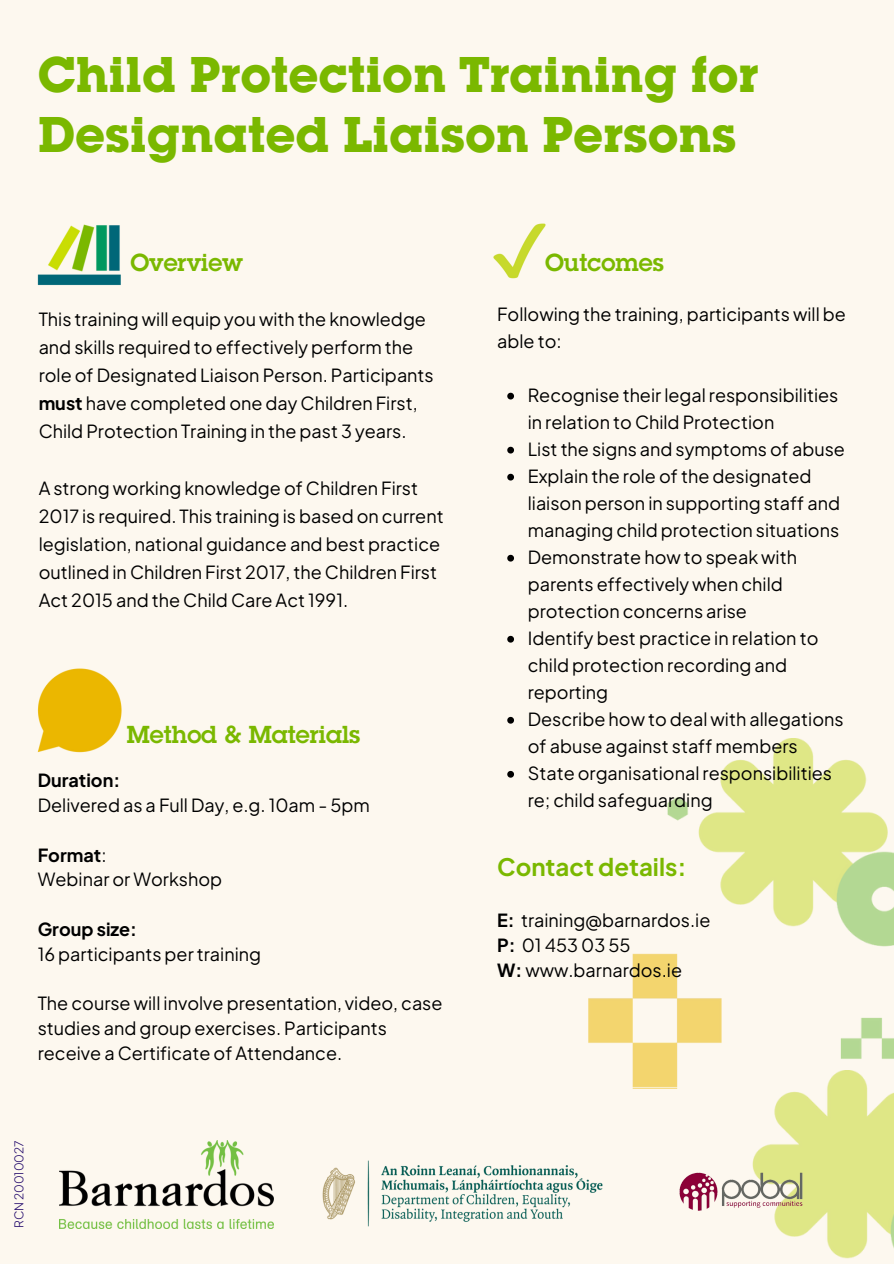
<style>
.page{position:relative;width:894px;height:1264px;background:#fff}
.page>*{position:absolute;margin:0;border:0;box-sizing:border-box;transform-origin:0 0}
.t1{font:700 49.05px/59.7px "Lubalin Graph Std";color:#7ab800}
.t2{font:600 24px "Lubalin Graph Std";color:#7ab800}
.t3{font:700 24px "Plus Jakarta Sans";color:#7ab800}
.t4{font:18px/27px "Plus Jakarta Sans";color:#000}
.t5{font:300 12px "Plus Jakarta Sans";color:#21076a}
.s1{font-weight:700}
</style>
<div class="page">
<div style="left:0;top:0;width:893px;height:1263px;background:#fdf8ef"></div>
<img style="left:60px;top:1140px;width:214px;height:88px">
<img style="left:667px;top:738px;width:226px;height:321px">
<img style="left:758px;top:1070px;width:135px;height:189px">
<img style="left:588px;top:953px;width:134px;height:135px">
<img style="left:322px;top:1160px;width:281px;height:67px">
<img style="left:38px;top:669px;width:83px;height:83px">
<img style="left:493px;top:223px;width:52px;height:55px">
<img style="left:38px;top:224px;width:83px;height:61px">
<svg style="left:507px;top:393px;width:7px;height:6px"></svg>
<svg style="left:507px;top:447px;width:7px;height:6px"></svg>
<svg style="left:507px;top:474px;width:7px;height:6px"></svg>
<svg style="left:507px;top:555px;width:7px;height:6px"></svg>
<svg style="left:507px;top:636px;width:7px;height:6px"></svg>
<svg style="left:507px;top:717px;width:7px;height:6px"></svg>
<svg style="left:507px;top:771px;width:7px;height:6px"></svg>
<img style="left:679px;top:1151px;width:151px;height:83px">
<h2 class="t1" style="left:38px;top:52px;width:722px">Child Protection Training for<br>Designated Liaison Persons</h2>
<h1 class="t2" style="left:130px;top:254px;width:114px">Overview</h1>
<p class="t4" style="left:39px;top:304px;width:396px;line-height:28.2px">This training will equip you with the knowledge and skills required to effectively perform the role of Designated Liaison Person. Participants <span class="s1">must</span> have completed one day Children First, Child Protection Training in the past 3 years.</p>
<p class="t4" style="left:39px;top:473px;width:406px;line-height:28.2px">A strong working knowledge of Children First 2017 is required. This training is based on current legislation, national guidance and best practice outlined in Children First 2017, the Children First Act 2015 and the Child Care Act 1991.</p>
<p class="t2" style="left:127px;top:725px;width:235px">Method &amp; Materials</p>
<h2 class="t4" style="left:38px;top:767px;width:333px;line-height:24.8px"><span class="s1">Duration:<br></span>Delivered as a Full Day, e.g. 10am - 5pm</h2>
<p class="t4" style="left:38px;top:841px;width:186px;line-height:24.8px"><span class="s1">Format</span>:<br>Webinar or Workshop</p>
<h2 class="t4" style="left:38px;top:916px;width:225px;line-height:24.8px"><span class="s1">Group size:<br></span>16 participants per training</h2>
<h3 class="t4" style="left:38px;top:990px;width:406px;line-height:24.8px">The course will involve presentation, video, case studies and group exercises. Participants receive a Certificate of Attendance.</h3>
<p class="t5" style="left:11px;top:1227px;width:89px;rotate:-90deg">RCN 20010027</p>
<p class="t2" style="left:545px;top:254px;width:120px">Outcomes</p>
<p class="t4" style="left:497px;top:300px;width:350px">Following the training, participants will be able to:</p>
<p class="t4" style="left:527px;top:381px;width:312px">Recognise their legal responsibilities in relation to Child Protection</p>
<p class="t4" style="left:527px;top:435px;width:318px">List the signs and symptoms of abuse</p>
<p class="t4" style="left:527px;top:462px;width:313px">Explain the role of the designated liaison person in supporting staff and managing child protection situations</p>
<p class="t4" style="left:527px;top:543px;width:271px">Demonstrate how to speak with parents effectively when child protection concerns arise</p>
<h3 class="t4" style="left:527px;top:624px;width:292px">Identify best practice in relation to child protection recording and reporting</h3>
<h3 class="t4" style="left:527px;top:705px;width:317px">Describe how to deal with allegations of abuse against staff members</h3>
<p class="t4" style="left:527px;top:759px;width:306px">State organisational responsibilities re; child safeguarding</p>
<h3 class="t3" style="left:497px;top:851px;width:191px">Contact details:</h3>
<h3 class="t4" style="left:497px;top:907px;width:215px;line-height:24.8px"><span class="s1">E:</span> training@barnardos.ie<br><span class="s1">P:</span> 01 453 03 55<br><span class="s1">W:</span> www.barnardos.ie</h3>
</div>
